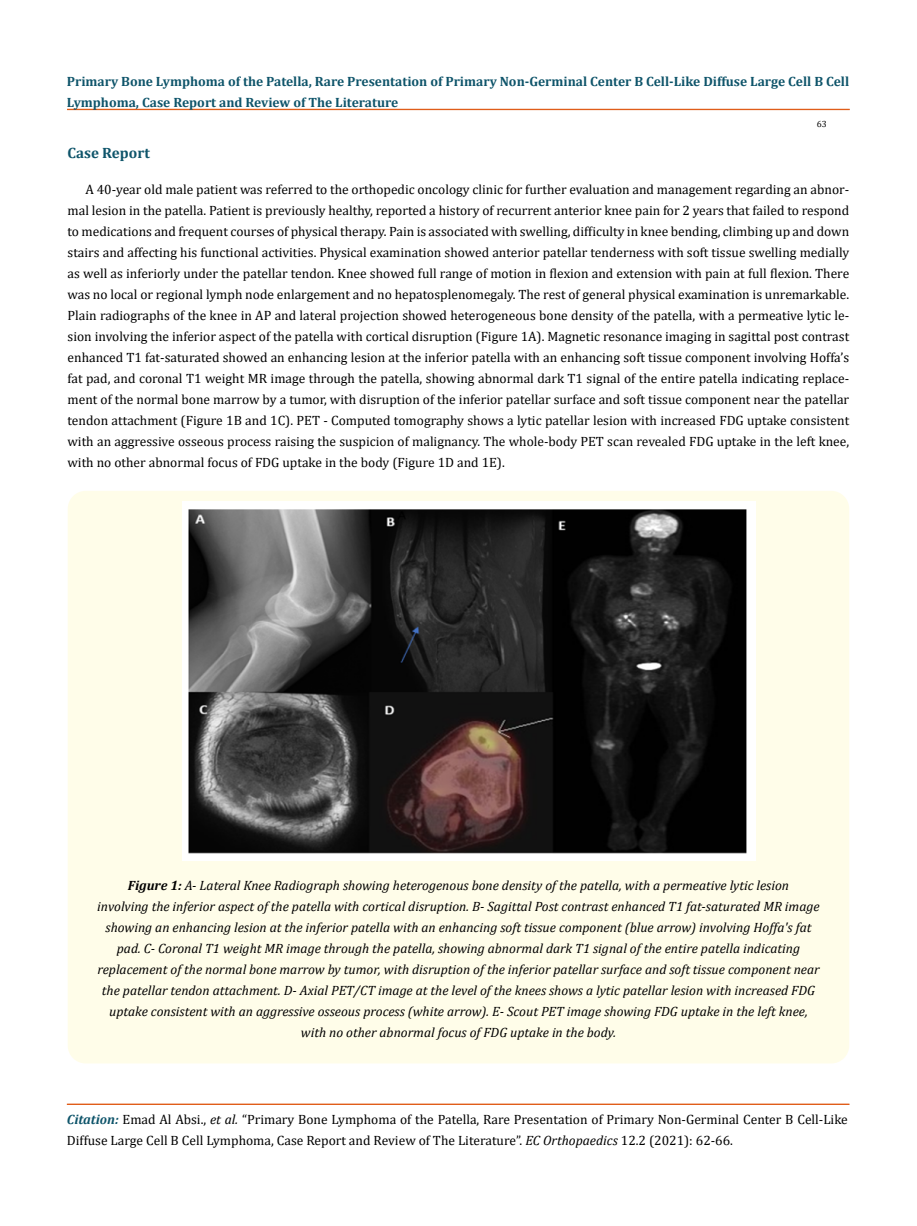
<style>
.page{position:relative;width:917px;height:1226px;background:#fff}
.page>*{position:absolute;margin:0;border:0;box-sizing:border-box;transform-origin:0 0}
.t1{font:700 15px "Cambria";color:#0e546a}
.t2{font:13.5px/21px "Cambria";color:#000}
.t3{font:italic 13.5px/21px "Cambria";color:#000;text-align:center}
.t4{font:700 13.5px/21px "Cambria";color:#0e546a}
.t5{font:9px "Cambria";color:#000}
.s1{font-weight:700}
.s2{font-weight:700;font-style:italic;color:#0e546a}
.s3{font-style:italic}
</style>
<div class="page">
<div style="left:67px;top:109px;width:782px;height:1px;border:1px solid #e05d1a"></div>
<div style="left:67px;top:1104px;width:782px;height:1px;border:1px solid #e05d1a"></div>
<div style="left:68px;top:491px;width:781px;height:572px;background:#fffde9;border-radius:18px"></div>
<img style="left:183px;top:501px;width:572px;height:359px">
<p class="t4" style="left:67px;top:71px;width:783px">Primary Bone Lymphoma of the Patella, Rare Presentation of Primary Non-Germinal Center B Cell-Like Diffuse Large Cell B Cell<br>Lymphoma, Case Report and Review of The Literature</p>
<p class="t5" style="left:816px;top:118px;width:11px">63</p>
<p class="t1" style="left:68px;top:143px;width:84px">Case Report</p>
<p class="t2" style="left:68px;top:179px;width:783px;text-align:justify;text-indent:18px">A 40-year old male patient was referred to the orthopedic oncology clinic for further evaluation and management regarding an abnor&shy;mal lesion in the patella. Patient is previously healthy, reported a history of recurrent anterior knee pain for 2 years that failed to respond to medications and frequent courses of physical therapy. Pain is associated with swelling, difficulty in knee bending, climbing up and down stairs and affecting his functional activities. Physical examination showed anterior patellar tenderness with soft tissue swelling medially as well as inferiorly under the patellar tendon. Knee showed full range of motion in flexion and extension with pain at full flexion. There was no local or regional lymph node enlargement and no hepatosplenomegaly. The rest of general physical examination is unremarkable.<br>Plain radiographs of the knee in AP and lateral projection showed heterogeneous bone density of the patella, with a permeative lytic le&shy;sion involving the inferior aspect of the patella with cortical disruption (Figure 1A). Magnetic resonance imaging in sagittal post contrast enhanced T1 fat-saturated showed an enhancing lesion at the inferior patella with an enhancing soft tissue component involving Hoffa’s fat pad, and coronal T1 weight MR image through the patella, showing abnormal dark T1 signal of the entire patella indicating replace&shy;ment of the normal bone marrow by a tumor, with disruption of the inferior patellar surface and soft tissue component near the patellar tendon attachment (Figure 1B and 1C). PET - Computed tomography shows a lytic patellar lesion with increased FDG uptake consistent with an aggressive osseous process raising the suspicion of malignancy. The whole-body PET scan revealed FDG uptake in the left knee, with no other abnormal focus of FDG uptake in the body (Figure 1D and 1E).</p>
<p class="t3" style="left:97px;top:874px;width:723px"><span class="s1">Figure 1:</span> A- Lateral Knee Radiograph showing heterogenous bone density of the patella, with a permeative lytic lesion<br>involving the inferior aspect of the patella with cortical disruption. B- Sagittal Post contrast enhanced T1 fat-saturated MR image showing an enhancing lesion at the inferior patella with an enhancing soft tissue component (blue arrow) involving Hoffa's fat pad. C- Coronal T1 weight MR image through the patella, showing abnormal dark T1 signal of the entire patella indicating replacement of the normal bone marrow by tumor, with disruption of the inferior patellar surface and soft tissue component near the patellar tendon attachment. D- Axial PET/CT image at the level of the knees shows a lytic patellar lesion with increased FDG uptake consistent with an aggressive osseous process (white arrow). E- Scout PET image showing FDG uptake in the left knee, with no other abnormal focus of FDG uptake in the body.</p>
<p class="t2" style="left:67px;top:1109px;width:782px"><span class="s2">Citation:</span> Emad Al Absi., <span class="s3">et al.</span> “Primary Bone Lymphoma of the Patella, Rare Presentation of Primary Non-Germinal Center B Cell-Like<br>Diffuse Large Cell B Cell Lymphoma, Case Report and Review of The Literature”. <span class="s3">EC Orthopaedics</span> 12.2 (2021): 62-66.</p>
</div>
